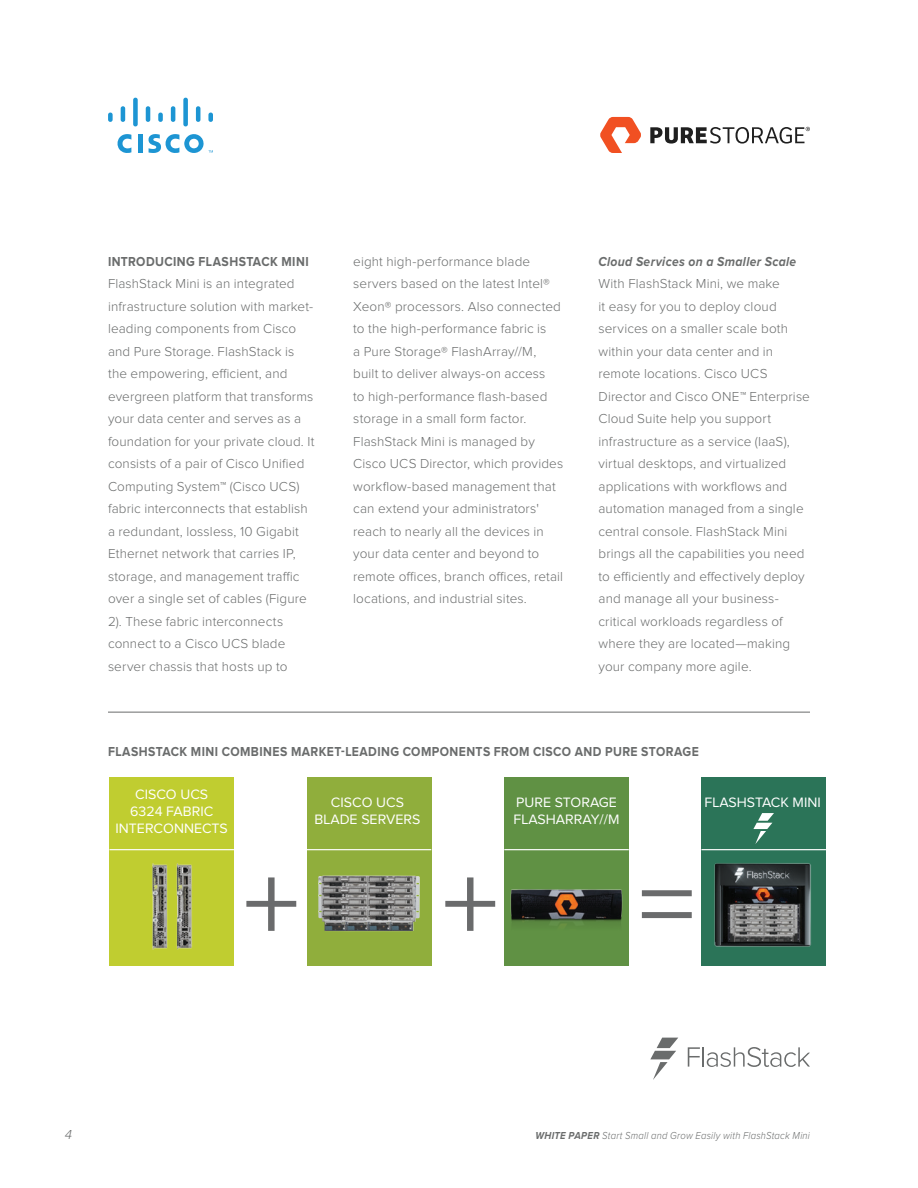
<style>
.page{position:relative;width:918px;height:1188px;background:#fff}
.page>*{position:absolute;margin:0;border:0;box-sizing:border-box;transform-origin:0 0}
.t1{font:113.1px "Proxima Nova";color:#6a6b6c}
.t2{font:14.1px/17px "Proxima Nova";color:#fff;text-align:center}
.Body{font:300 13.5px/22.5px "Proxima Nova";letter-spacing:.01em;color:#6a6c6c}
.Figure_Caption{font:700 13.5px "Proxima Nova";letter-spacing:.035em;color:#6a6c6c;scale:.9 1}
.Head2{font:italic 700 13.5px "Proxima Nova";letter-spacing:.03em;color:#6a6c6c;scale:.9 1}
.Head1{font:700 13.5px "Proxima Nova";letter-spacing:.035em;color:#6a6c6c;scale:.9 1}
.t3{font:italic 300 13.5px "Proxima Nova";color:#6a6c6c}
.t4{font:italic 300 10.5px "Proxima Nova";letter-spacing:.025em;color:#6a6c6c;scale:.9 1}
.s1{font-weight:700}
</style>
<div class="page">
<svg style="left:688px;top:1047px;width:12px;height:20px"></svg>
<hr style="left:702px;top:1047px;width:2px;height:20px;background:#6a6c6c">
<svg style="left:707px;top:1047px;width:103px;height:20px"></svg>
<svg style="left:650px;top:1038px;width:28px;height:42px"></svg>
<svg style="left:600px;top:117px;width:41px;height:36px"></svg>
<svg style="left:650px;top:127px;width:160px;height:17px"></svg>
<svg style="left:117px;top:134px;width:14px;height:19px"></svg>
<hr style="left:138px;top:134px;width:4px;height:19px;background:#1d95d3">
<svg style="left:108px;top:113px;width:5px;height:9px"></svg>
<svg style="left:121px;top:106px;width:4px;height:16px"></svg>
<svg style="left:133px;top:98px;width:5px;height:28px"></svg>
<svg style="left:146px;top:106px;width:4px;height:16px"></svg>
<svg style="left:158px;top:113px;width:5px;height:9px"></svg>
<svg style="left:171px;top:106px;width:4px;height:16px"></svg>
<svg style="left:183px;top:98px;width:5px;height:28px"></svg>
<svg style="left:196px;top:106px;width:4px;height:16px"></svg>
<svg style="left:208px;top:113px;width:5px;height:9px"></svg>
<svg style="left:148px;top:134px;width:65px;height:19px"></svg>
<hr style="left:108px;top:712px;width:702px;height:1px;background:#6a6c6c">
<div style="left:701px;top:777px;width:125px;height:189px;background:#2b7458"></div>
<div style="left:504px;top:777px;width:125px;height:189px;background:#609144"></div>
<div style="left:307px;top:777px;width:124px;height:189px;background:#90ae3c"></div>
<div style="left:109px;top:777px;width:125px;height:189px;background:#c0cd30"></div>
<img style="left:152px;top:863px;width:41px;height:87px">
<hr style="left:109px;top:849px;width:125px;height:1px;background:#fff">
<hr style="left:307px;top:849px;width:124px;height:1px;background:#fff">
<hr style="left:504px;top:849px;width:125px;height:1px;background:#fff">
<hr style="left:701px;top:849px;width:125px;height:1px;background:#fff">
<img style="left:510px;top:889px;width:113px;height:35px">
<img style="left:318px;top:876px;width:102px;height:55px">
<svg style="left:753px;top:813px;width:21px;height:31px"></svg>
<img style="left:714px;top:863px;width:97px;height:84px">
<p class="Head1" style="left:108px;top:255px;width:224px">INTRODUCING FLASHSTACK MINI</p>
<p class="Body" style="left:108px;top:273px;width:208px">FlashStack Mini is an integrated infrastructure solution with market&shy;leading components from Cisco and Pure Storage. FlashStack is the empowering, efficient, and evergreen platform that transforms your data center and serves as a foundation for your private cloud. It consists of a pair of Cisco Unified Computing System™ (Cisco UCS) fabric interconnects that establish a redundant, lossless, 10 Gigabit Ethernet network that carries IP, storage, and management traffic over a single set of cables (Figure 2). These fabric interconnects connect to a Cisco UCS blade server chassis that hosts up to</p>
<p class="Body" style="left:353px;top:250px;width:211px">eight high-performance blade servers based on the latest Intel® Xeon® processors. Also connected to the high-performance fabric is<br>a Pure Storage® FlashArray//M, built to deliver always-on access<br>to high-performance flash-based storage in a small form factor.<br>FlashStack Mini is managed by Cisco UCS Director, which provides workflow-based management that can extend your administrators' reach to nearly all the devices in your data center and beyond to remote offices, branch offices, retail locations, and industrial sites.</p>
<p class="Head2" style="left:598px;top:251px;width:221px">Cloud Services on a Smaller Scale</p>
<p class="Body" style="left:598px;top:273px;width:213px">With FlashStack Mini, we make<br>it easy for you to deploy cloud services on a smaller scale both within your data center and in remote locations. Cisco UCS<br>Director and Cisco ONE™ Enterprise<br>Cloud Suite help you support infrastructure as a service (IaaS), virtual desktops, and virtualized applications with workflows and automation managed from a single central console. FlashStack Mini brings all the capabilities you need to efficiently and effectively deploy and manage all your business&shy;critical workloads regardless of where they are located—making your company more agile.</p>
<p class="Figure_Caption" style="left:108px;top:745px;width:658px">FLASHSTACK MINI COMBINES MARKET-LEADING COMPONENTS FROM CISCO AND PURE STORAGE</p>
<p class="t2" style="left:116px;top:786px;width:114px">CISCO UCS<br>6324 FABRIC<br>INTERCONNECTS</p>
<p class="t2" style="left:315px;top:795px;width:107px">CISCO UCS<br>BLADE SERVERS</p>
<p class="t2" style="left:514px;top:795px;width:107px;text-align:left">PURE STORAGE<br>FLASHARRAY//M</p>
<p class="t2" style="left:705px;top:795px;width:118px">FLASHSTACK MINI</p>
<p class="t1" style="left:243px;top:853px;width:58px">+</p>
<p class="t1" style="left:442px;top:853px;width:254px">+ =</p>
<p class="t3" style="left:65px;top:1128px;width:9px">4</p>
<p class="t4" style="left:535px;top:1130px;width:307px"><span class="s1">WHITE PAPER</span> Start Small and Grow Easily with FlashStack Mini</p>
</div>
